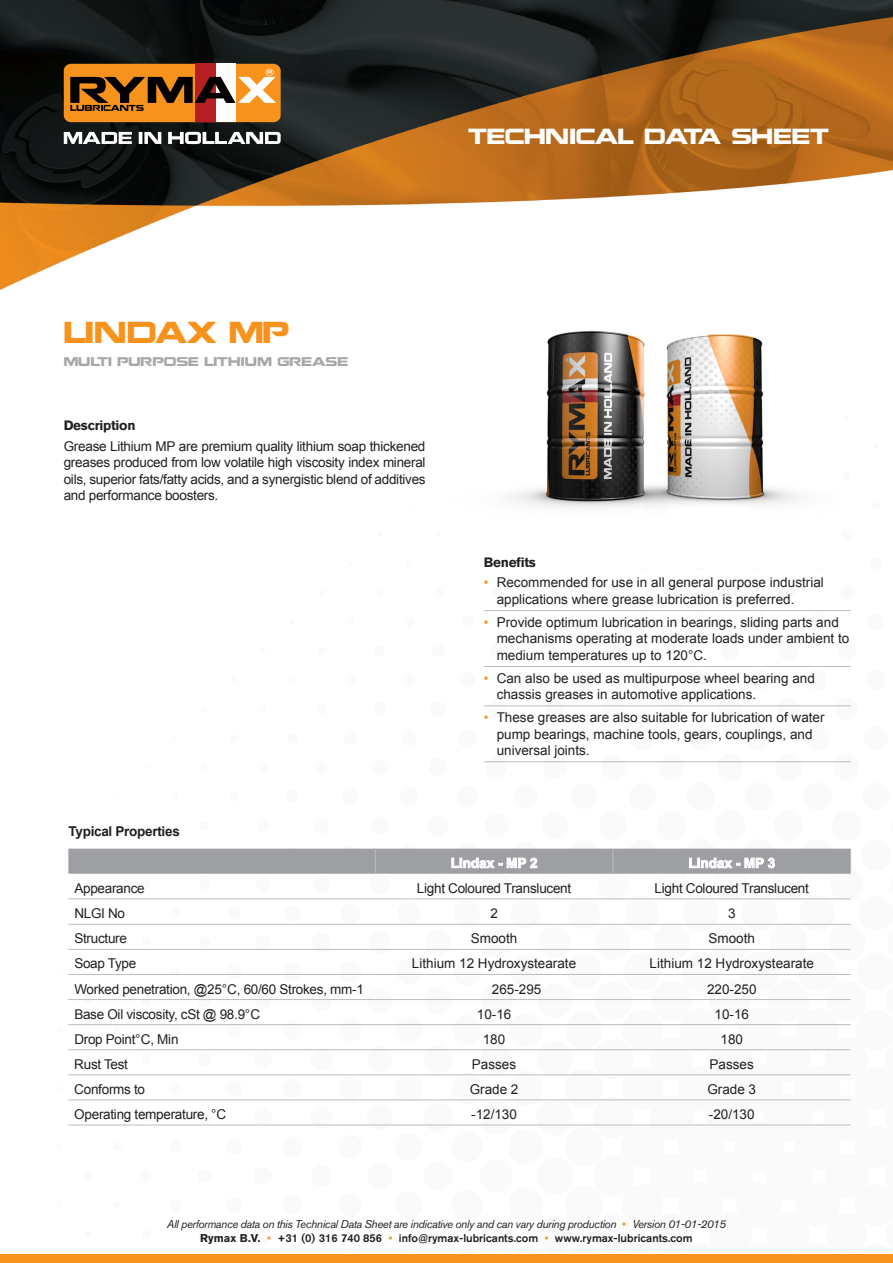
<style>
.page{position:relative;width:893px;height:1263px;background:#fff}
.page>*{position:absolute;margin:0;border:0;box-sizing:border-box;transform-origin:0 0}
.t1{font:27px "Nokianvirallinenkirjasin REGULAR";letter-spacing:-.03em;color:#f7931d}
.t2{font:19.5px "Nokianvirallinenkirjasin REGULAR";letter-spacing:-.02em;color:#fff}
.t3{font:13.5px/16.5px "Arial";color:#231f20}
.t4{font:13.5px "Arial";letter-spacing:-.02em;color:#231f20}
.t5{font:700 13.5px "Arial";color:#fff}
.t6{font:700 13.5px "Akzidenz Grotesk BQ";letter-spacing:-.02em;color:#231f20}
.t7{font:700 13.5px "Arial";letter-spacing:-.02em;color:#231f20}
.t8{font:italic 11.25px/13.5px "Akzidenz Grotesk BQ";letter-spacing:-.03em;color:#231f20;text-align:center}
.t9{font:11.25px "Nokianvirallinenkirjasin REGULAR";color:#a8a7a8}
.s1{color:#f7931d}
.s2{font-style:normal;color:#f7931d}
.s3{font-weight:700;font-style:normal}
.s4{font-style:normal}
</style>
<div class="page">
<svg style="left:68px;top:706px;width:784px;height:420px"></svg>
<img style="left:0;top:0;width:893px;height:290px">
<div style="left:64px;top:64px;width:217px;height:58px;background:#f7931d;border-radius:7px"></div>
<div style="left:215px;top:64px;width:21px;height:58px;background:#fff"></div>
<div style="left:195px;top:64px;width:20px;height:58px;background:#b62024"></div>
<svg style="left:70px;top:69px;width:206px;height:42px"></svg>
<svg style="left:64px;top:132px;width:217px;height:12px"></svg>
<div style="left:0;top:1254px;width:893px;height:9px;background:#f7931d"></div>
<img style="left:441px;top:285px;width:397px;height:223px">
<hr style="left:484px;top:610px;width:367px;height:1px;background:#bcbdc0">
<hr style="left:484px;top:666px;width:367px;height:1px;background:#bcbdc0">
<hr style="left:484px;top:705px;width:367px;height:1px;background:#bcbdc0">
<hr style="left:484px;top:761px;width:367px;height:1px;background:#bcbdc0">
<hr style="left:68px;top:949px;width:307px;height:1px;background:#bcbdc0">
<hr style="left:375px;top:949px;width:238px;height:1px;background:#bcbdc0">
<hr style="left:613px;top:949px;width:238px;height:1px;background:#bcbdc0">
<hr style="left:68px;top:974px;width:307px;height:1px;background:#bcbdc0">
<hr style="left:375px;top:974px;width:238px;height:1px;background:#bcbdc0">
<hr style="left:613px;top:974px;width:238px;height:1px;background:#bcbdc0">
<hr style="left:68px;top:999px;width:307px;height:1px;background:#bcbdc0">
<hr style="left:375px;top:999px;width:238px;height:1px;background:#bcbdc0">
<hr style="left:613px;top:999px;width:238px;height:1px;background:#bcbdc0">
<hr style="left:68px;top:1024px;width:307px;height:1px;background:#bcbdc0">
<hr style="left:375px;top:1024px;width:238px;height:1px;background:#bcbdc0">
<hr style="left:613px;top:1024px;width:238px;height:1px;background:#bcbdc0">
<hr style="left:68px;top:1049px;width:307px;height:1px;background:#bcbdc0">
<hr style="left:375px;top:1049px;width:238px;height:1px;background:#bcbdc0">
<hr style="left:613px;top:1049px;width:238px;height:1px;background:#bcbdc0">
<hr style="left:68px;top:1074px;width:307px;height:1px;background:#bcbdc0">
<hr style="left:375px;top:1074px;width:238px;height:1px;background:#bcbdc0">
<hr style="left:613px;top:1074px;width:238px;height:1px;background:#bcbdc0">
<hr style="left:68px;top:1099px;width:307px;height:1px;background:#bcbdc0">
<hr style="left:375px;top:1099px;width:238px;height:1px;background:#bcbdc0">
<hr style="left:613px;top:1099px;width:238px;height:1px;background:#bcbdc0">
<hr style="left:68px;top:1124px;width:307px;height:1px;background:#bcbdc0">
<hr style="left:375px;top:1124px;width:238px;height:1px;background:#bcbdc0">
<hr style="left:613px;top:1124px;width:238px;height:1px;background:#bcbdc0">
<hr style="left:68px;top:898px;width:307px;height:1px;background:#bcbdc0">
<hr style="left:375px;top:898px;width:238px;height:1px;background:#bcbdc0">
<hr style="left:613px;top:898px;width:238px;height:1px;background:#bcbdc0">
<hr style="left:68px;top:924px;width:307px;height:1px;background:#bcbdc0">
<hr style="left:375px;top:924px;width:238px;height:1px;background:#bcbdc0">
<hr style="left:613px;top:924px;width:238px;height:1px;background:#bcbdc0">
<svg style="left:68px;top:849px;width:783px;height:25px;background:#a2a3a6"></svg>
<svg style="left:74px;top:882px;width:71px;height:14px"></svg>
<svg style="left:75px;top:908px;width:50px;height:11px"></svg>
<svg style="left:74px;top:933px;width:53px;height:11px"></svg>
<h2 class="t2" style="left:468px;top:124px;width:363px">TECHNICAL DATA SHEET</h2>
<h1 class="t1" style="left:64px;top:315px;width:227px">LINDAX MP</h1>
<p class="t9" style="left:64px;top:355px;width:286px">MULTI PURPOSE LITHIUM GREASE</p>
<p class="t6" style="left:64px;top:417px;width:73px">Description</p>
<p class="t3" style="left:64px;top:438px;width:363px;text-align:justify">Grease Lithium MP are premium quality lithium soap thickened greases produced from low volatile high viscosity index mineral oils, superior fats/fatty acids, and a synergistic blend of additives and performance boosters.</p>
<p class="t6" style="left:484px;top:554px;width:54px">Benefits</p>
<p class="t3" style="left:497px;top:574px;width:329px;text-indent:-13px"><span class="s1">•</span> Recommended for use in all general purpose industrial applications where grease lubrication is preferred.</p>
<p class="t3" style="left:497px;top:614px;width:354px;text-indent:-13px"><span class="s1">•</span> Provide optimum lubrication in bearings, sliding parts and mechanisms operating at moderate loads under ambient to medium temperatures up to 120°C.</p>
<p class="t3" style="left:497px;top:670px;width:320px;text-indent:-13px"><span class="s1">•</span> Can also be used as multipurpose wheel bearing and chassis greases in automotive applications.</p>
<p class="t3" style="left:497px;top:709px;width:329px;text-indent:-13px"><span class="s1">•</span> These greases are also suitable for lubrication of water pump bearings, machine tools, gears, couplings, and universal joints.</p>
<p class="t7" style="left:68px;top:822px;width:113px">Typical Properties</p>
<p class="t5" style="left:451px;top:854px;width:88px">Lindax - MP 2</p>
<p class="t5" style="left:688px;top:854px;width:88px">Lindax - MP 3</p>
<p class="t4" style="left:74px;top:879px;width:72px">Appearance</p>
<p class="t4" style="left:417px;top:879px;width:156px">Light Coloured Translucent</p>
<p class="t4" style="left:655px;top:879px;width:156px">Light Coloured Translucent</p>
<p class="t3" style="left:74px;top:905px;width:52px">NLGI No</p>
<p class="t3" style="left:490px;top:905px;width:9px">2</p>
<p class="t3" style="left:728px;top:905px;width:9px">3</p>
<p class="t4" style="left:74px;top:930px;width:54px">Structure</p>
<p class="t3" style="left:471px;top:930px;width:48px">Smooth</p>
<p class="t3" style="left:708px;top:930px;width:48px">Smooth</p>
<p class="t4" style="left:74px;top:955px;width:64px">Soap Type</p>
<p class="t3" style="left:412px;top:955px;width:166px">Lithium 12 Hydroxystearate</p>
<p class="t3" style="left:650px;top:955px;width:166px">Lithium 12 Hydroxystearate</p>
<p class="t4" style="left:74px;top:980px;width:291px">Worked penetration, @25°C, 60/60 Strokes, mm-1</p>
<p class="t3" style="left:492px;top:981px;width:51px">265-295</p>
<p class="t3" style="left:707px;top:981px;width:51px">220-250</p>
<p class="t4" style="left:74px;top:1005px;width:187px">Base Oil viscosity, cSt @ 98.9°C</p>
<p class="t3" style="left:477px;top:1006px;width:36px">10-16</p>
<p class="t3" style="left:714px;top:1006px;width:36px">10-16</p>
<p class="t4" style="left:74px;top:1030px;width:106px">Drop Point°C, Min</p>
<p class="t3" style="left:483px;top:1031px;width:24px">180</p>
<p class="t3" style="left:720px;top:1031px;width:24px">180</p>
<p class="t4" style="left:74px;top:1055px;width:55px">Rust Test</p>
<p class="t3" style="left:472px;top:1056px;width:46px">Passes</p>
<p class="t3" style="left:710px;top:1056px;width:46px">Passes</p>
<p class="t4" style="left:74px;top:1080px;width:72px">Conforms to</p>
<p class="t3" style="left:470px;top:1081px;width:50px">Grade 2</p>
<p class="t3" style="left:707px;top:1081px;width:50px">Grade 3</p>
<p class="t4" style="left:74px;top:1105px;width:154px">Operating temperature, °C</p>
<p class="t3" style="left:471px;top:1106px;width:47px">-12/130</p>
<p class="t3" style="left:709px;top:1106px;width:47px">-20/130</p>
<p class="t8" style="left:167px;top:1218px;width:561px">All performance data on this Technical Data Sheet are indicative only and can vary during production <span class="s2">•</span> Version 01-01-2015<br><span class="s3">Rymax B.V.</span> <span class="s2">•</span> <span class="s4">+31 (0) 316 740 856</span> <span class="s2">•</span> <span class="s4">info@rymax-lubricants.com</span> <span class="s2">•</span> <span class="s4">www.rymax-lubricants.com</span></p>
</div>
